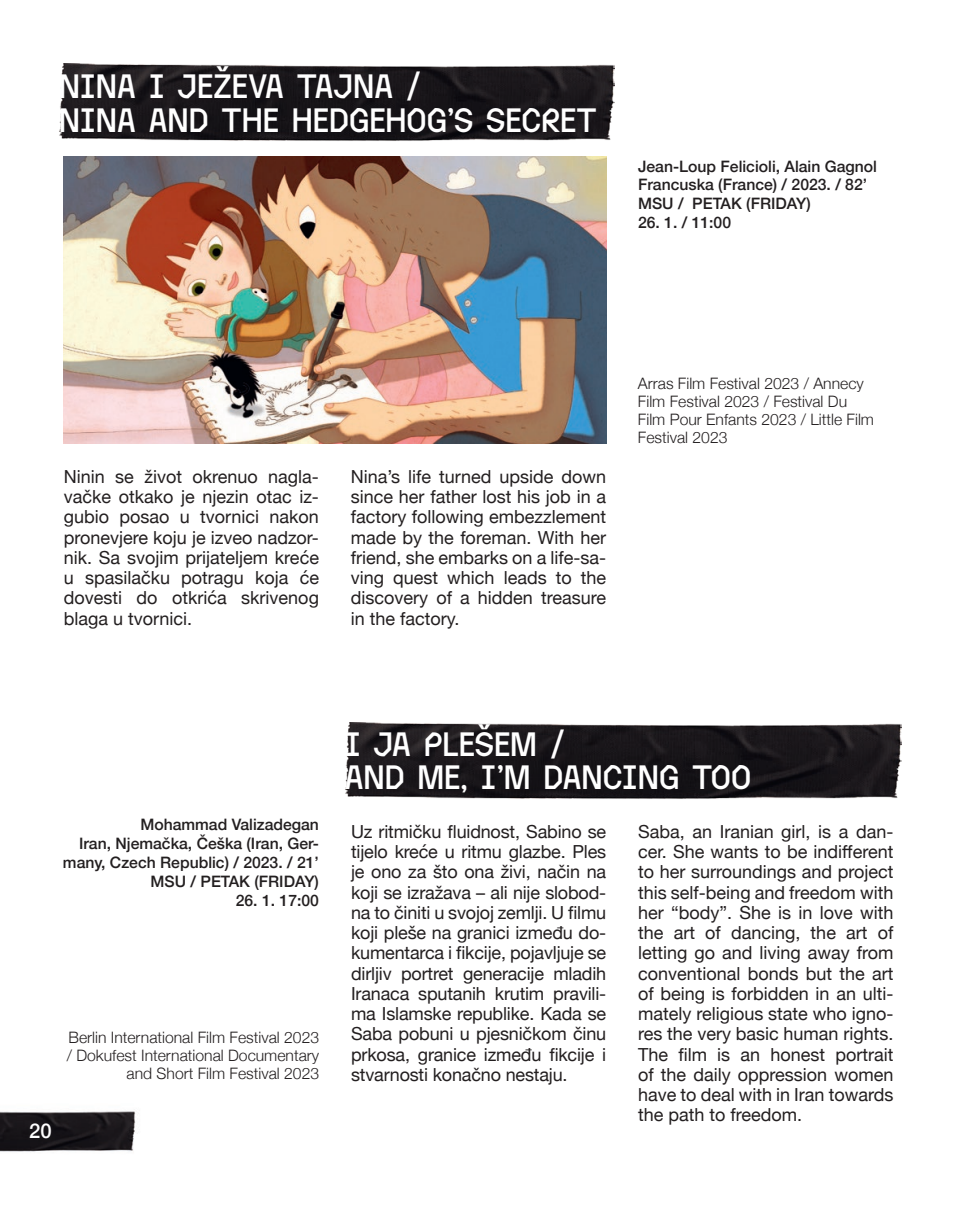
<style>
.page{position:relative;width:957px;height:1212px;background:#fff}
.page>*{position:absolute;margin:0;border:0;box-sizing:border-box;transform-origin:0 0}
.t1{font:33.75px/33.8px "Oddee No 1 HR";color:#fff}
.t2{font:500 20.25px "Helvetica Neue";color:#fff}
.t3{font:18px/20.2px "Helvetica Neue";color:#231f20;text-align:justify}
.t4{font:500 15.75px/18.9px "Helvetica Neue";color:#231f20;text-align:right}
.t5{font:300 15.75px/18px "Helvetica Neue";color:#231f20}
</style>
<div class="page">
<img style="left:0;top:1111px;width:136px;height:41px">
<img style="left:59px;top:64px;width:556px;height:77px">
<img style="left:345px;top:722px;width:556px;height:77px">
<img style="left:64px;top:156px;width:542px;height:287px">
<p class="t1" style="left:59px;top:65px;width:540px">NINA I JEŽEVA TAJNA /<br>NINA AND THE HEDGEHOG’S SECRET</p>
<p class="t4" style="left:638px;top:155px;width:240px">Jean-Loup Felicioli, Alain Gagnol</p>
<p class="t4" style="left:638px;top:174px;width:231px">Francuska (France) / 2023. / 82’</p>
<p class="t4" style="left:638px;top:193px;width:174px">MSU / PETAK (FRIDAY)</p>
<p class="t4" style="left:638px;top:212px;width:95px">26. 1. / 11:00</p>
<p class="t3" style="left:64px;top:467px;width:257px">Ninin se život okrenuo nagla&shy;vačke otkako je njezin otac iz&shy;gubio posao u tvornici nakon pronevjere koju je izveo nadzor&shy;nik. Sa svojim prijateljem kreće u spasilačku potragu koja će dovesti do otkrića skrivenog blaga u tvornici.</p>
<p class="t3" style="left:351px;top:467px;width:257px">Nina’s life turned upside down since her father lost his job in a factory following embezzlement made by the foreman. With her friend, she embarks on a life-sa&shy;ving quest which leads to the discovery of a hidden treasure in the factory.</p>
<p class="t5" style="left:638px;top:373px;width:237px">Arras Film Festival 2023 / Annecy<br>Film Festival 2023 / Festival Du<br>Film Pour Enfants 2023 / Little Film<br>Festival 2023</p>
<p class="t4" style="left:140px;top:814px;width:180px">Mohammad Valizadegan</p>
<p class="t4" style="left:63px;top:833px;width:257px">Iran, Njemačka, Češka (Iran, Ger&shy;many, Czech Republic) / 2023. / 21’</p>
<p class="t4" style="left:151px;top:871px;width:170px">MSU / PETAK (FRIDAY)</p>
<p class="t4" style="left:236px;top:890px;width:85px">26. 1. 17:00</p>
<p class="t5" style="left:67px;top:1027px;width:254px;text-align:right">Berlin International Film Festival 2023 / Dokufest International Documentary and Short Film Festival 2023</p>
<p class="t2" style="left:29px;top:1114px;width:24px">20</p>
<p class="t1" style="left:345px;top:723px;width:408px">I JA PLEŠEM /<br>AND ME, I’M DANCING TOO</p>
<p class="t3" style="left:351px;top:822px;width:257px">Uz ritmičku fluidnost, Sabino se tijelo kreće u ritmu glazbe. Ples je ono za što ona živi, način na koji se izražava – ali nije slobod&shy;na to činiti u svojoj zemlji. U filmu koji pleše na granici između do&shy;kumentarca i fikcije, pojavljuje se dirljiv portret generacije mladih Iranaca sputanih krutim pravili&shy;ma Islamske republike. Kada se Saba pobuni u pjesničkom činu prkosa, granice između fikcije i stvarnosti konačno nestaju.</p>
<p class="t3" style="left:638px;top:822px;width:257px">Saba, an Iranian girl, is a dan&shy;cer. She wants to be indifferent to her surroundings and project this self-being and freedom with her “body”. She is in love with the art of dancing, the art of letting go and living away from conventional bonds but the art of being is forbidden in an ulti&shy;mately religious state who igno&shy;res the very basic human rights.<br>The film is an honest portrait of the daily oppression women have to deal with in Iran towards the path to freedom.</p>
</div>
